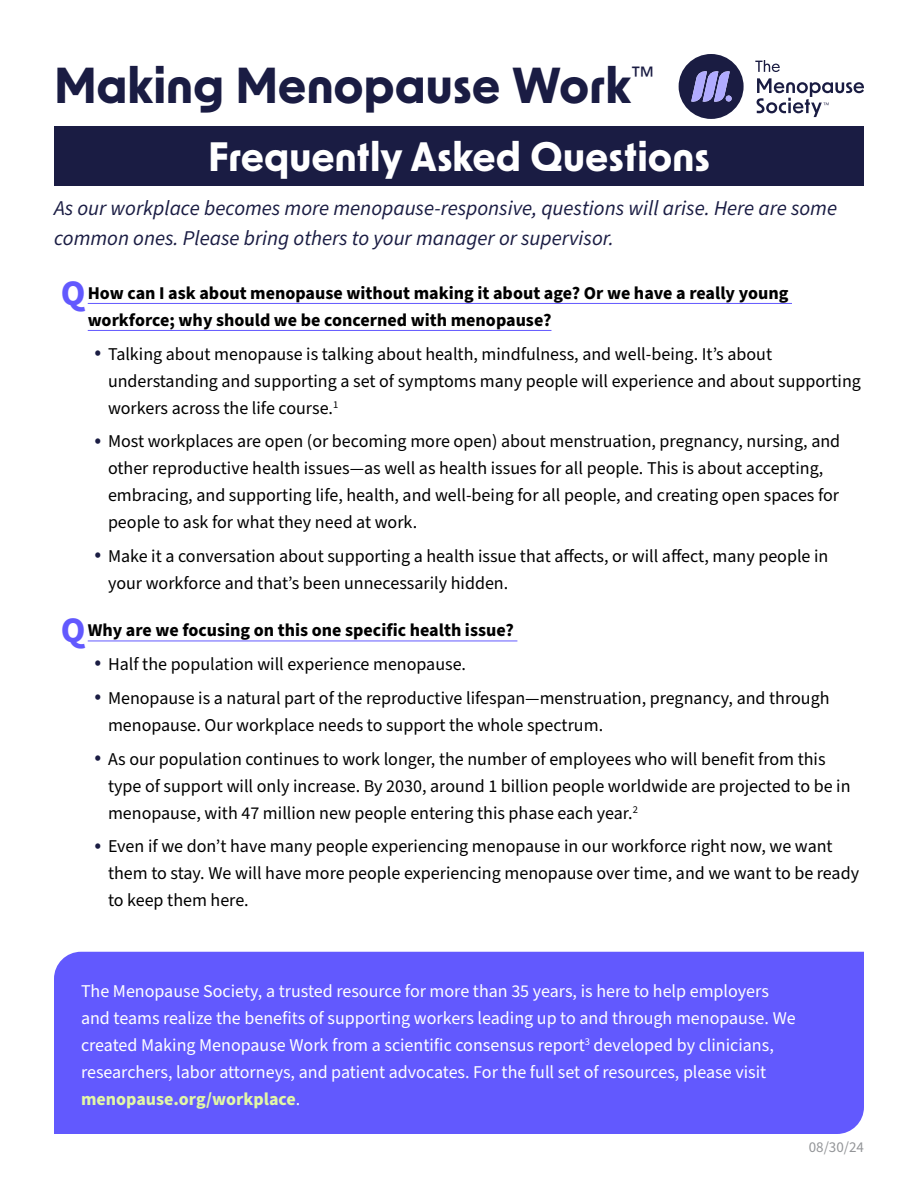
<style>
.page{position:relative;width:918px;height:1188px;background:#fff}
.page>*{position:absolute;margin:0;border:0;box-sizing:border-box;transform-origin:0 0}
.t1{font:700 48px "New Order";color:#1a1c43}
.t2{font:700 39px "New Order";color:#fff}
.t3{font:italic 21px/30px "Source Sans Pro";color:#1a1c43}
.t4{font:18px/27px "Source Sans Pro";color:#000}
.Body{font:18px/27px "Source Sans Pro";color:#fff}
.Qs{font:700 18px/27px "Source Sans Pro";color:#000}
.t5{font:15px "Source Sans Pro";color:#939598}
.s1{font-size:36px;color:#6259fe}
.s2{font-size:22.5px;color:#1a1c43}
.s3{font-weight:700;color:#e2f7a6}
</style>
<div class="page">
<div style="left:54px;top:127px;width:810px;height:59px;background:#1a1c43"></div>
<hr style="left:88px;top:303px;width:704px;height:1px;background:#6259fe">
<hr style="left:88px;top:330px;width:463px;height:1px;background:#6259fe">
<hr style="left:88px;top:641px;width:429px;height:1px;background:#6259fe">
<svg style="left:755px;top:60px;width:109px;height:57px"></svg>
<svg style="left:679px;top:54px;width:65px;height:65px"></svg>
<div style="left:54px;top:952px;width:810px;height:182px;background:#6259fe"></div>
<h1 class="t1" style="left:54px;top:54px;width:602px">Making Menopause Work<sup>™</sup></h1>
<h1 class="t2" style="left:208px;top:132px;width:503px">Frequently Asked Questions</h1>
<p class="t3" style="left:54px;top:194px;width:785px">As our workplace becomes more menopause-responsive, questions will arise. Here are some common ones. Please bring others to your manager or supervisor.</p>
<p class="Qs" style="left:88px;top:280px;width:702px;text-indent:-27px"><span class="s1">Q</span>How can I ask about menopause without making it about age? Or we have a really young workforce; why should we be concerned with menopause?</p>
<p class="t4" style="left:108px;top:341px;width:755px;text-indent:-14px"><span class="s2">•</span> Talking about menopause is talking about health, mindfulness, and well-being. It’s about understanding and supporting a set of symptoms many people will experience and about supporting workers across the life course.<sup>1</sup></p>
<p class="t4" style="left:108px;top:429px;width:734px;text-indent:-14px"><span class="s2">•</span> Most workplaces are open (or becoming more open) about menstruation, pregnancy, nursing, and other reproductive health issues—as well as health issues for all people. This is about accepting, embracing, and supporting life, health, and well-being for all people, and creating open spaces for people to ask for what they need at work.</p>
<p class="t4" style="left:108px;top:543px;width:722px;text-indent:-14px"><span class="s2">•</span> Make it a conversation about supporting a health issue that affects, or will affect, many people in your workforce and that’s been unnecessarily hidden.</p>
<p class="Qs" style="left:61px;top:617px;width:455px"><span class="s1">Q</span>Why are we focusing on this one specific health issue?</p>
<p class="t4" style="left:94px;top:651px;width:373px"><span class="s2">•</span> Half the population will experience menopause.</p>
<p class="t4" style="left:108px;top:685px;width:723px;text-indent:-14px"><span class="s2">•</span> Menopause is a natural part of the reproductive lifespan—menstruation, pregnancy, and through menopause. Our workplace needs to support the whole spectrum.</p>
<p class="t4" style="left:108px;top:746px;width:744px;text-indent:-14px"><span class="s2">•</span> As our population continues to work longer, the number of employees who will benefit from this type of support will only increase. By 2030, around 1 billion people worldwide are projected to be in menopause, with 47 million new people entering this phase each year.<sup>2</sup></p>
<p class="t4" style="left:108px;top:834px;width:753px;text-indent:-14px"><span class="s2">•</span> Even if we don’t have many people experiencing menopause in our workforce right now, we want them to stay. We will have more people experiencing menopause over time, and we want to be ready to keep them here.</p>
<p class="Body" style="left:81px;top:978px;width:716px">The Menopause Society, a trusted resource for more than 35 years, is here to help employers and teams realize the benefits of supporting workers leading up to and through menopause. We created Making Menopause Work from a scientific consensus report<sup>3</sup> developed by clinicians, researchers, labor attorneys, and patient advocates. For the full set of resources, please visit <span class="s3">menopause.org/workplace</span>.</p>
<p class="t5" style="left:809px;top:1137px;width:57px">08/30/24</p>
</div>
